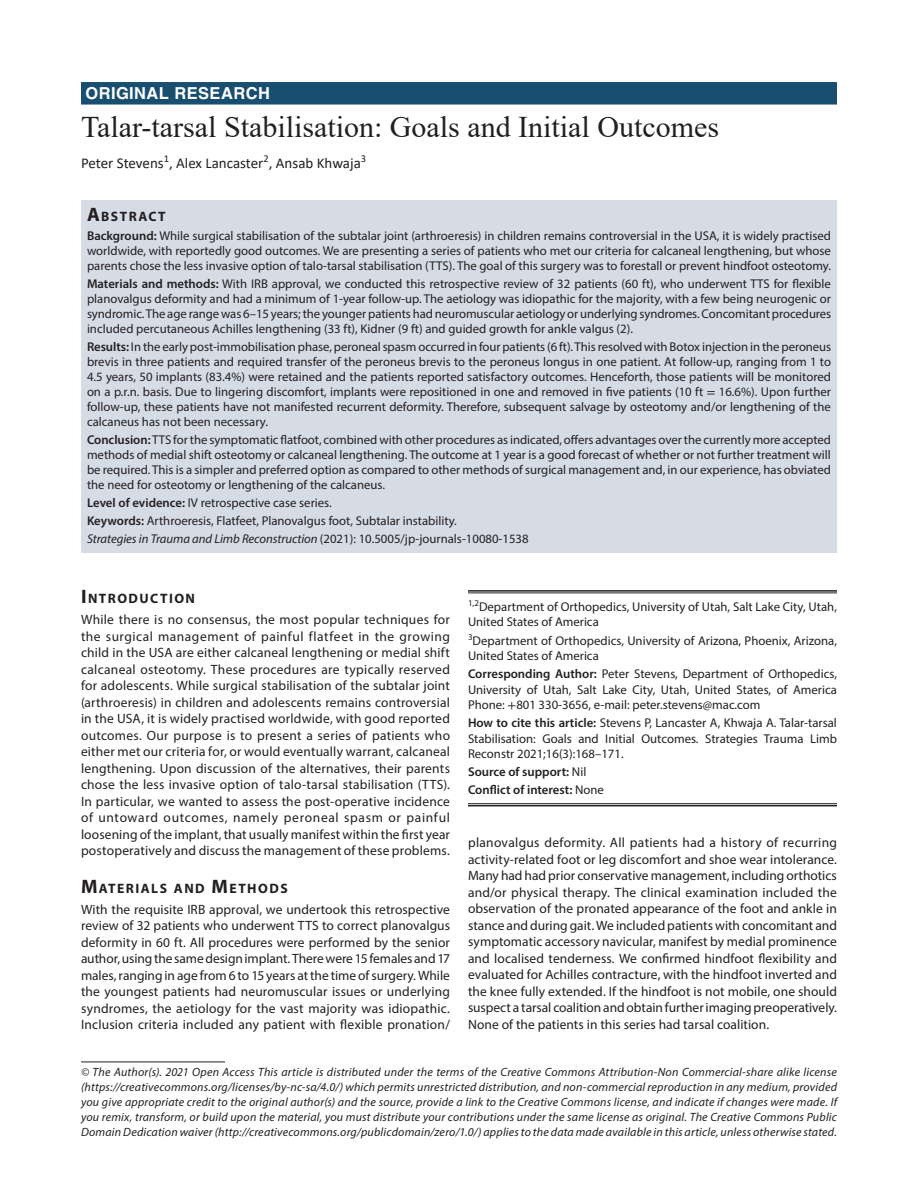
<style>
.page{position:relative;width:918px;height:1188px;background:#fff}
.page>*{position:absolute;margin:0;border:0;box-sizing:border-box;transform-origin:0 0}
.t1{font:30px "Times New Roman";color:#231f20}
.ArticleType{font:700 16.5px "Helvetica LT Std";letter-spacing:.025em;color:#fff}
.AuthorName{font:15px "Calibri";color:#231f20}
.Head-1{font:700 13.65px "Myriad Pro";letter-spacing:.105em;color:#231f20}
.Head-1-first{font:700 13.65px "Myriad Pro";letter-spacing:.105em;color:#231f20}
.AbstractTitle{font:700 13.65px "Myriad Pro";letter-spacing:.105em;color:#231f20}
.Para-NoIndent{font:13.5px/16.5px "Myriad Pro";letter-spacing:.01em;color:#231f20;text-align:justify}
.Abstract-Para-first{font:12.75px/15px "Myriad Pro";color:#231f20;text-align:justify}
.Corresponding_Author{font:12.75px/15.3px "Myriad Pro";color:#231f20;text-align:justify}
.How_to_Cite{font:12.75px/15.3px "Myriad Pro";color:#231f20;text-align:justify}
.Affiliation-first{font:12.75px/15.3px "Myriad Pro";color:#231f20}
.Affiliation{font:12.75px/15.3px "Myriad Pro";color:#231f20}
.Journal_DOI{font:italic 12.75px "Myriad Pro";letter-spacing:-.005em;color:#231f20}
.Keywords{font:12.75px "Myriad Pro";color:#231f20}
.COI{font:600 12.75px "Myriad Pro";color:#231f20}
.Source{font:600 12.75px "Myriad Pro";color:#231f20}
.FootNote{font:italic 12px/15px "Myriad Pro";letter-spacing:.015em;color:#231f20;text-align:justify}
.s1{font-size:19.5px}
.s2{font-weight:600}
.s3{font-family:"STIX General"}
.s4{font-style:normal}
.s5{font-weight:400}
</style>
<div class="page">
<div style="left:81px;top:82px;width:756px;height:23px;background:#184e6f"></div>
<div style="left:81px;top:200px;width:756px;height:26px;background:#d6dce6"></div>
<div style="left:81px;top:225px;width:756px;height:54px;background:#d6dce6"></div>
<div style="left:81px;top:273px;width:756px;height:69px;background:#d6dce6"></div>
<div style="left:81px;top:336px;width:756px;height:99px;background:#d6dce6"></div>
<div style="left:81px;top:429px;width:756px;height:69px;background:#d6dce6"></div>
<div style="left:81px;top:492px;width:756px;height:24px;background:#d6dce6"></div>
<div style="left:81px;top:510px;width:756px;height:24px;background:#d6dce6"></div>
<div style="left:81px;top:528px;width:756px;height:24px;background:#d6dce6"></div>
<hr style="left:81px;top:1062px;width:144px;height:1px;background:#231f20">
<hr style="left:468px;top:590px;width:369px;height:2px;background:#231f20">
<hr style="left:468px;top:593px;width:369px;height:1px;background:#231f20">
<hr style="left:468px;top:803px;width:369px;height:1px;background:#231f20">
<hr style="left:468px;top:805px;width:369px;height:1px;background:#231f20">
<p class="ArticleType" style="left:86px;top:83px;width:186px">ORIGINAL RESEARCH</p>
<p class="t1" style="left:81px;top:106px;width:640px">Talar-tarsal Stabilisation: Goals and Initial Outcomes</p>
<p class="AuthorName" style="left:81px;top:153px;width:287px">Peter Stevens<sup>1</sup>, Alex Lancaster<sup>2</sup>, Ansab Khwaja<sup>3</sup></p>
<p class="AbstractTitle" style="left:87px;top:207px;width:80px"><span class="s1">A</span>BSTRACT</p>
<p class="Abstract-Para-first" style="left:87px;top:228px;width:746px"><span class="s2">Background:</span> While surgical stabilisation of the subtalar joint (arthroeresis) in children remains controversial in the USA, it is widely practised worldwide, with reportedly good outcomes. We are presenting a series of patients who met our criteria for calcaneal lengthening, but whose parents chose the less invasive option of talo-tarsal stabilisation (TTS). The goal of this surgery was to forestall or prevent hindfoot osteotomy.</p>
<p class="Abstract-Para-first" style="left:87px;top:276px;width:746px"><span class="s2">Materials and methods:</span> With IRB approval, we conducted this retrospective review of 32 patients (60 ft), who underwent TTS for flexible planovalgus deformity and had a minimum of 1-year follow-up. The aetiology was idiopathic for the majority, with a few being neurogenic or syndromic. The age range was 6–15 years; the younger patients had neuromuscular aetiology or underlying syndromes. Concomitant procedures included percutaneous Achilles lengthening (33 ft), Kidner (9 ft) and guided growth for ankle valgus (2).</p>
<p class="Abstract-Para-first" style="left:87px;top:339px;width:746px"><span class="s2">Results:</span> In the early post-immobilisation phase, peroneal spasm occurred in four patients (6 ft). This resolved with Botox injection in the peroneus brevis in three patients and required transfer of the peroneus brevis to the peroneus longus in one patient. At follow-up, ranging from 1 to 4.5 years, 50 implants (83.4%) were retained and the patients reported satisfactory outcomes. Henceforth, those patients will be monitored on a p.r.n. basis. Due to lingering discomfort, implants were repositioned in one and removed in five patients (10 ft <span class="s3">=</span> 16.6%). Upon further follow-up, these patients have not manifested recurrent deformity. Therefore, subsequent salvage by osteotomy and/or lengthening of the calcaneus has not been necessary.</p>
<p class="Abstract-Para-first" style="left:87px;top:432px;width:746px"><span class="s2">Conclusion:</span> TTS for the symptomatic flatfoot, combined with other procedures as indicated, offers advantages over the currently more accepted methods of medial shift osteotomy or calcaneal lengthening. The outcome at 1 year is a good forecast of whether or not further treatment will be required. This is a simpler and preferred option as compared to other methods of surgical management and, in our experience, has obviated the need for osteotomy or lengthening of the calcaneus.</p>
<p class="Abstract-Para-first" style="left:87px;top:495px;width:246px"><span class="s2">Level of evidence:</span> IV retrospective case series.</p>
<p class="Keywords" style="left:87px;top:513px;width:371px"><span class="s2">Keywords:</span> Arthroeresis, Flatfeet, Planovalgus foot, Subtalar instability.</p>
<p class="Journal_DOI" style="left:87px;top:531px;width:443px">Strategies in Trauma and Limb Reconstruction <span class="s4">(2021): 10.5005/jp-journals-10080-1538</span></p>
<p class="Head-1-first" style="left:81px;top:590px;width:116px"><span class="s1">I</span>NTRODUCTION</p>
<p class="Para-NoIndent" style="left:81px;top:611px;width:371px">While there is no consensus, the most popular techniques for the surgical management of painful flatfeet in the growing child in the USA are either calcaneal lengthening or medial shift calcaneal osteotomy. These procedures are typically reserved for adolescents. While surgical stabilisation of the subtalar joint (arthroeresis) in children and adolescents remains controversial in the USA, it is widely practised worldwide, with good reported outcomes. Our purpose is to present a series of patients who either met our criteria for, or would eventually warrant, calcaneal lengthening. Upon discussion of the alternatives, their parents chose the less invasive option of talo-tarsal stabilisation (TTS).<br>In particular, we wanted to assess the post-operative incidence of untoward outcomes, namely peroneal spasm or painful loosening of the implant, that usually manifest within the first year postoperatively and discuss the management of these problems.</p>
<p class="Head-1" style="left:81px;top:879px;width:208px"><span class="s1">M</span>ATERIALS AND <span class="s1">M</span>ETHODS</p>
<p class="Para-NoIndent" style="left:81px;top:901px;width:371px">With the requisite IRB approval, we undertook this retrospective review of 32 patients who underwent TTS to correct planovalgus deformity in 60 ft. All procedures were performed by the senior author, using the same design implant. There were 15 females and 17 males, ranging in age from 6 to 15 years at the time of surgery. While the youngest patients had neuromuscular issues or underlying syndromes, the aetiology for the vast majority was idiopathic.<br>Inclusion criteria included any patient with flexible pronation/</p>
<p class="FootNote" style="left:81px;top:1064px;width:758px">© The Author(s). 2021 Open Access This article is distributed under the terms of the Creative Commons Attribution-Non Commercial-share alike license (https://creativecommons.org/licenses/by-nc-sa/4.0/) which permits unrestricted distribution, and non-commercial reproduction in any medium, provided you give appropriate credit to the original author(s) and the source, provide a link to the Creative Commons license, and indicate if changes were made. If you remix, transform, or build upon the material, you must distribute your contributions under the same license as original. The Creative Commons Public Domain Dedication waiver (http://creativecommons.org/publicdomain/zero/1.0/) applies to the data made available in this article, unless otherwise stated.</p>
<p class="Affiliation-first" style="left:468px;top:599px;width:371px"><sup>1,2</sup>Department of Orthopedics, University of Utah, Salt Lake City, Utah,<br>United States of America</p>
<p class="Affiliation" style="left:468px;top:633px;width:371px"><sup>3</sup>Department of Orthopedics, University of Arizona, Phoenix, Arizona,<br>United States of America</p>
<p class="Corresponding_Author" style="left:468px;top:666px;width:370px"><span class="s2">Corresponding Author:</span> Peter Stevens, Department of Orthopedics, University of Utah, Salt Lake City, Utah, United States, of America Phone: <span class="s3">+</span>801 330-3656, e-mail: peter.stevens@mac.com</p>
<p class="How_to_Cite" style="left:468px;top:715px;width:370px"><span class="s2">How to cite this article:</span> Stevens P, Lancaster A, Khwaja A. Talar-tarsal Stabilisation: Goals and Initial Outcomes. Strategies Trauma Limb Reconstr 2021;16(3):168–171.</p>
<p class="Source" style="left:468px;top:764px;width:120px">Source of support: <span class="s5">Nil</span></p>
<p class="COI" style="left:468px;top:782px;width:137px">Conflict of interest: <span class="s5">None</span></p>
<p class="Para-NoIndent" style="left:468px;top:834px;width:371px">planovalgus deformity. All patients had a history of recurring activity-related foot or leg discomfort and shoe wear intolerance.<br>Many had had prior conservative management, including orthotics and/or physical therapy. The clinical examination included the observation of the pronated appearance of the foot and ankle in stance and during gait. We included patients with concomitant and symptomatic accessory navicular, manifest by medial prominence and localised tenderness. We confirmed hindfoot flexibility and evaluated for Achilles contracture, with the hindfoot inverted and the knee fully extended. If the hindfoot is not mobile, one should suspect a tarsal coalition and obtain further imaging preoperatively.<br>None of the patients in this series had tarsal coalition.</p>
</div>
